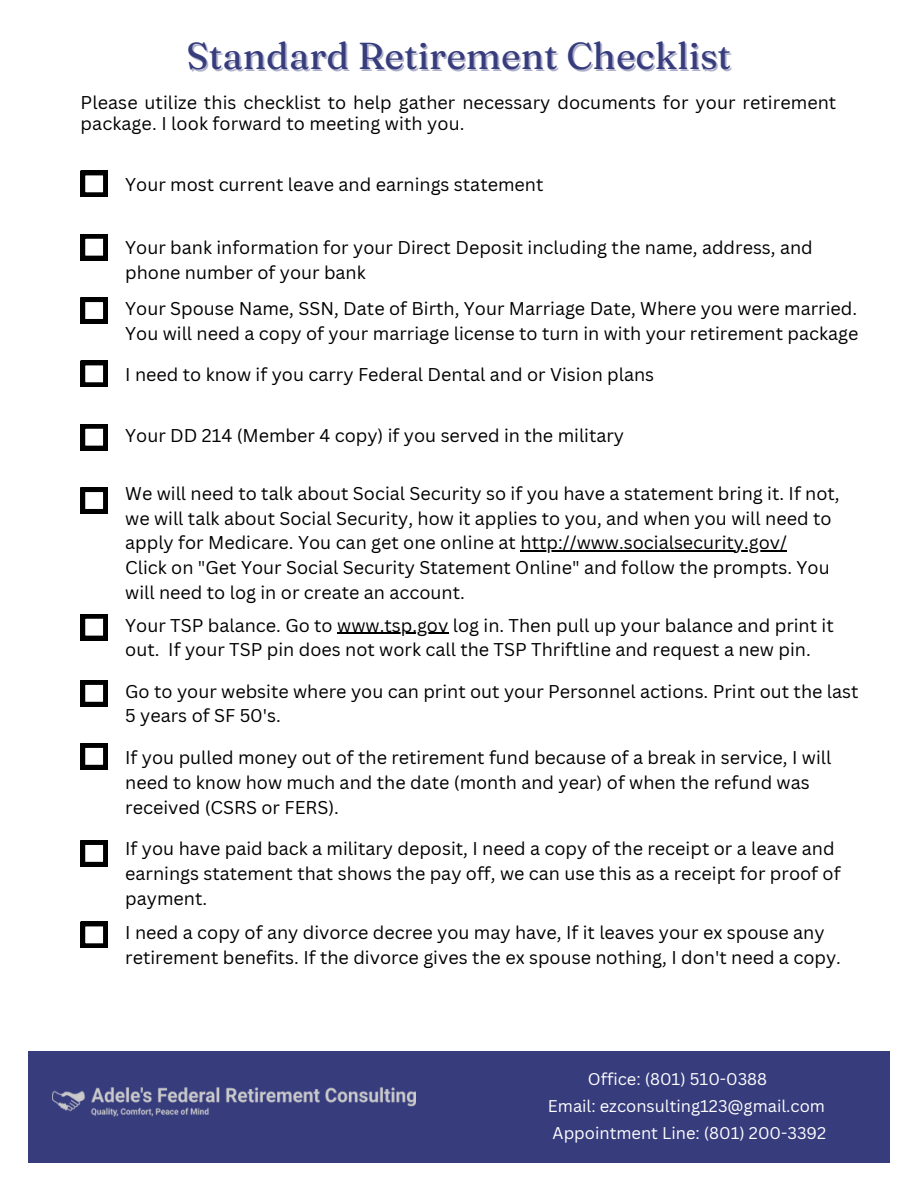
<style>
.page{position:relative;width:918px;height:1188px;background:#fff}
.page>*{position:absolute;margin:0;border:0;box-sizing:border-box;transform-origin:0 0}
.t1{font:37.5px "Fraunces 9 pt";color:#373c7d}
.t2{font:18px/24.8px "Canva Sans";color:#000}
.t3{font:16.5px "Canva Sans";color:#fff}
</style>
<div class="page">
<svg style="left:81px;top:680px;width:27px;height:26px"></svg>
<svg style="left:81px;top:743px;width:27px;height:26px"></svg>
<svg style="left:81px;top:171px;width:27px;height:26px"></svg>
<hr style="left:521px;top:550px;width:266px;height:2px;background:#000">
<hr style="left:337px;top:633px;width:111px;height:1px;background:#000">
<svg style="left:81px;top:234px;width:27px;height:26px"></svg>
<svg style="left:81px;top:298px;width:27px;height:25px"></svg>
<svg style="left:81px;top:361px;width:27px;height:26px"></svg>
<svg style="left:81px;top:424px;width:27px;height:26px"></svg>
<svg style="left:81px;top:488px;width:27px;height:25px"></svg>
<svg style="left:81px;top:614px;width:27px;height:26px"></svg>
<div style="left:28px;top:1051px;width:862px;height:112px;background:#373c7d"></div>
<img style="left:52px;top:1087px;width:363px;height:30px">
<svg style="left:81px;top:922px;width:27px;height:26px"></svg>
<svg style="left:81px;top:840px;width:27px;height:26px"></svg>
<p class="t1" style="left:187px;top:32px;width:546px">Standard Retirement Checklist</p>
<p class="t2" style="left:81px;top:91px;width:757px;line-height:21.3px">Please utilize this checklist to help gather necessary documents for your retirement package. I look forward to meeting with you.</p>
<p class="t2" style="left:125px;top:171px;width:420px">Your most current leave and earnings statement</p>
<p class="t2" style="left:125px;top:235px;width:689px">Your bank information for your Direct Deposit including the name, address, and phone number of your bank</p>
<p class="t2" style="left:125px;top:296px;width:735px">Your Spouse Name, SSN, Date of Birth, Your Marriage Date, Where you were married.<br>You will need a copy of your marriage license to turn in with your retirement package</p>
<p class="t2" style="left:125px;top:361px;width:531px">I need to know if you carry Federal Dental and or Vision plans</p>
<p class="t2" style="left:125px;top:422px;width:500px">Your DD 214 (Member 4 copy) if you served in the military</p>
<p class="t2" style="left:125px;top:480px;width:716px">We will need to talk about Social Security so if you have a statement bring it. If not, we will talk about Social Security, how it applies to you, and when you will need to apply for Medicare. You can get one online at http://www.socialsecurity.gov/</p>
<p class="t2" style="left:125px;top:555px;width:706px">Click on "Get Your Social Security Statement Online" and follow the prompts. You will need to log in or create an account.</p>
<p class="t2" style="left:125px;top:612px;width:710px">Your TSP balance. Go to www.tsp.gov log in. Then pull up your balance and print it out. If your TSP pin does not work call the TSP Thriftline and request a new pin.</p>
<p class="t2" style="left:125px;top:678px;width:735px">Go to your website where you can print out your Personnel actions. Print out the last<br>5 years of SF 50's.</p>
<p class="t2" style="left:125px;top:745px;width:708px">If you pulled money out of the retirement fund because of a break in service, I will need to know how much and the date (month and year) of when the refund was received (CSRS or FERS).</p>
<p class="t2" style="left:125px;top:836px;width:717px">If you have paid back a military deposit, I need a copy of the receipt or a leave and earnings statement that shows the pay off, we can use this as a receipt for proof of payment.</p>
<p class="t2" style="left:125px;top:920px;width:717px">I need a copy of any divorce decree you may have, If it leaves your ex spouse any retirement benefits. If the divorce gives the ex spouse nothing, I don't need a copy.</p>
<p class="t3" style="left:588px;top:1067px;width:181px">Office: (801) 510-0388</p>
<p class="t3" style="left:548px;top:1094px;width:279px">Email: ezconsulting123@gmail.com</p>
<p class="t3" style="left:553px;top:1121px;width:275px">Appointment Line: (801) 200-3392</p>
</div>
